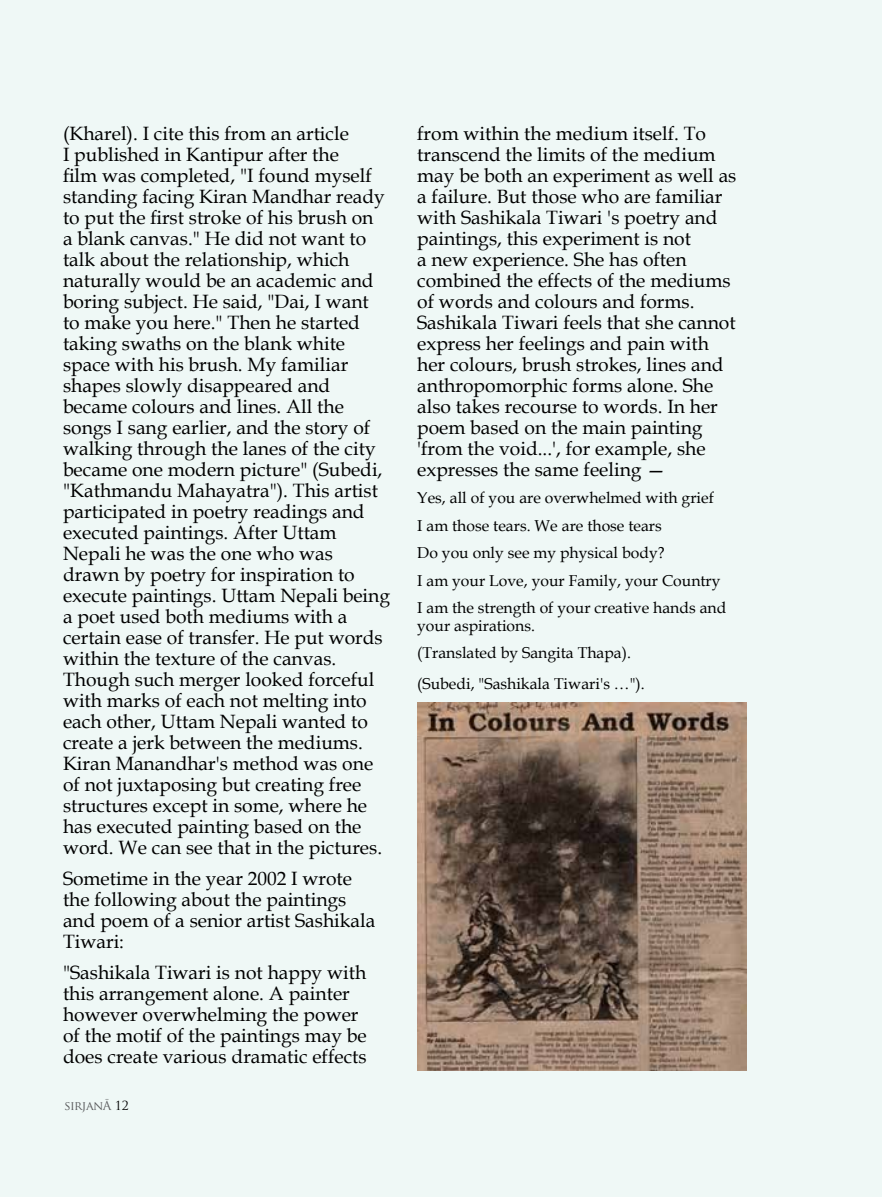
<style>
.page{position:relative;width:882px;height:1197px;background:#eff8f6}
.page>*{position:absolute;margin:0;border:0;box-sizing:border-box;transform-origin:0 0}
.t1{font:19.25px/21px "Book Antiqua";color:#000}
.t2{font:15.75px/27.5px "Book Antiqua";color:#000}
.t3{font:12.25px "Trajan Pro";letter-spacing:-.04em;color:#58595b}
.s1{color:#000}
</style>
<div class="page">
<img style="left:417px;top:702px;width:329px;height:369px">
<p class="t1" style="left:63px;top:123px;width:329px">(Kharel). I cite this from an article<br>I published in Kantipur after the<br>film was completed, "I found myself standing facing Kiran Mandhar ready to put the first stroke of his brush on<br>a blank canvas." He did not want to talk about the relationship, which naturally would be an academic and boring subject. He said, "Dai, I want to make you here." Then he started taking swaths on the blank white space with his brush. My familiar shapes slowly disappeared and became colours and lines. All the songs I sang earlier, and the story of walking through the lanes of the city became one modern picture" (Subedi, "Kathmandu Mahayatra"). This artist participated in poetry readings and executed paintings. After Uttam Nepali he was the one who was drawn by poetry for inspiration to execute paintings. Uttam Nepali being a poet used both mediums with a certain ease of transfer. He put words within the texture of the canvas.<br>Though such merger looked forceful with marks of each not melting into each other, Uttam Nepali wanted to create a jerk between the mediums.<br>Kiran Manandhar's method was one of not juxtaposing but creating free structures except in some, where he has executed painting based on the word. We can see that in the pictures.</p>
<p class="t1" style="left:63px;top:867px;width:314px">Sometime in the year 2002 I wrote the following about the paintings and poem of a senior artist Sashikala<br>Tiwari:</p>
<p class="t1" style="left:63px;top:961px;width:305px">"Sashikala Tiwari is not happy with this arrangement alone. A painter however overwhelming the power of the motif of the paintings may be does create various dramatic effects</p>
<p class="t3" style="left:65px;top:1098px;width:66px">SIRJANĀ <span class="s1">12</span></p>
<p class="t1" style="left:417px;top:123px;width:321px">from within the medium itself. To transcend the limits of the medium may be both an experiment as well as a failure. But those who are familiar with Sashikala Tiwari 's poetry and paintings, this experiment is not<br>a new experience. She has often combined the effects of the mediums of words and colours and forms.<br>Sashikala Tiwari feels that she cannot express her feelings and pain with her colours, brush strokes, lines and anthropomorphic forms alone. She also takes recourse to words. In her poem based on the main painting 'from the void...', for example, she expresses the same feeling —</p>
<p class="t2" style="left:417px;top:484px;width:311px">Yes, all of you are overwhelmed with grief<br>I am those tears. We are those tears<br>Do you only see my physical body?<br>I am your Love, your Family, your Country I am the strength of your creative hands and</p>
<p class="t2" style="left:417px;top:611px;width:215px">your aspirations.<br>(Translated by Sangita Thapa).</p>
<p class="t2" style="left:417px;top:669px;width:229px">(Subedi, "Sashikala Tiwari's …").</p>
</div>
